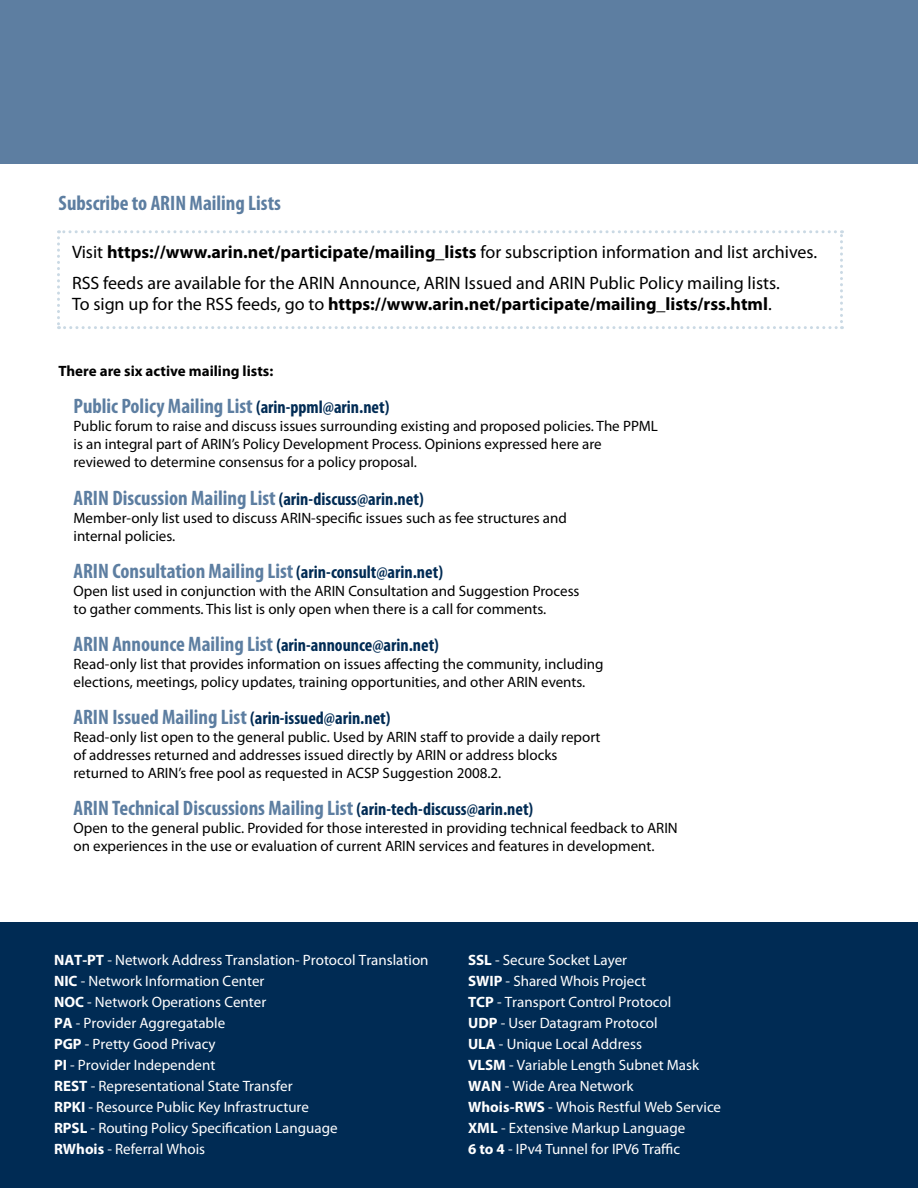
<style>
.page{position:relative;width:918px;height:1188px;background:#fff}
.page>*{position:absolute;margin:0;border:0;box-sizing:border-box;transform-origin:0 0}
.t1{font:700 condensed 21px "Myriad Pro";color:#5d7ea1}
.t2{font:18px/30.6px "Myriad Pro";color:#000}
.t3{font:700 condensed 18px "Myriad Pro";color:#002b54}
.t4{font:700 18px "Myriad Pro";color:#000}
.t5{font:15px/18px "Myriad Pro";color:#000}
.t6{font:15px/21px "Myriad Pro";color:#fff}
.t7{font:700 15px "Myriad Pro";color:#000}
.s1{font-weight:700}
.s2{font-weight:400}
.s3{font-size:18px;color:#002b54}
.s4{font-size:21px;color:#5d7ea1}
</style>
<div class="page">
<div style="left:0;top:0;width:918px;height:164px;background:#5d7ea1"></div>
<div style="left:0;top:922px;width:918px;height:266px;background:#002b54"></div>
<svg style="left:57px;top:230px;width:786px;height:99px"></svg>
<h1 class="t1" style="left:58px;top:190px;width:224px">Subscribe to ARIN Mailing Lists</h1>
<p class="t2" style="left:72px;top:236px;width:747px">Visit <span class="s1">https://www.arin.net/participate/mailing_lists</span> for subscription information and list archives.<br>RSS feeds are available for the ARIN Announce, ARIN Issued and ARIN Public Policy mailing lists.</p>
<p class="t4" style="left:72px;top:292px;width:701px"><span class="s2">To sign up for the RSS feeds, go to</span> https://www.arin.net/participate/mailing_lists/rss.html<span class="s2">.</span></p>
<p class="t7" style="left:58px;top:361px;width:216px">There are six active mailing lists:</p>
<h1 class="t1" style="left:74px;top:393px;width:317px">Public Policy Mailing List <span class="s3">(arin-ppml@arin.net)</span></h1>
<p class="t5" style="left:74px;top:417px;width:586px">Public forum to raise and discuss issues surrounding existing and proposed policies. The PPML is an integral part of ARIN’s Policy Development Process. Opinions expressed here are reviewed to determine consensus for a policy proposal.</p>
<h1 class="t1" style="left:74px;top:485px;width:352px">ARIN Discussion Mailing List <span class="s3">(arin-discuss@arin.net)</span></h1>
<p class="t5" style="left:74px;top:508px;width:495px">Member-only list used to discuss ARIN-specific issues such as fee structures and internal policies.</p>
<h1 class="t1" style="left:74px;top:558px;width:371px">ARIN Consultation Mailing List <span class="s3">(arin-consult@arin.net)</span></h1>
<p class="t5" style="left:74px;top:582px;width:508px">Open list used in conjunction with the ARIN Consultation and Suggestion Process to gather comments. This list is only open when there is a call for comments.</p>
<p class="t3" style="left:74px;top:634px;width:367px"><span class="s4">ARIN Announce Mailing List</span> (arin-announce@arin.net)</p>
<p class="t5" style="left:74px;top:655px;width:532px">Read-only list that provides information on issues affecting the community, including elections, meetings, policy updates, training opportunities, and other ARIN events.</p>
<p class="t3" style="left:74px;top:707px;width:319px"><span class="s4">ARIN Issued Mailing List</span> (arin-issued@arin.net)</p>
<p class="t5" style="left:74px;top:728px;width:529px">Read-only list open to the general public. Used by ARIN staff to provide a daily report of addresses returned and addresses issued directly by ARIN or address blocks returned to ARIN’s free pool as requested in ACSP Suggestion 2008.2.</p>
<h1 class="t1" style="left:74px;top:795px;width:461px">ARIN Technical Discussions Mailing List <span class="s3">(arin-tech-discuss@arin.net)</span></h1>
<p class="t5" style="left:74px;top:819px;width:606px">Open to the general public. Provided for those interested in providing technical feedback to ARIN on experiences in the use or evaluation of current ARIN services and features in development.</p>
<p class="t6" style="left:54px;top:950px;width:376px"><span class="s1">NAT-PT</span> - Network Address Translation- Protocol Translation <span class="s1">NIC</span> - Network Information Center<br><span class="s1">NOC</span> - Network Operations Center<br><span class="s1">PA</span> - Provider Aggregatable<br><span class="s1">PGP</span> - Pretty Good Privacy<br><span class="s1">PI</span> - Provider Independent<br><span class="s1">REST</span> - Representational State Transfer<br><span class="s1">RPKI</span> - Resource Public Key Infrastructure<br><span class="s1">RPSL</span> - Routing Policy Specification Language<br><span class="s1">RWhois</span> - Referral Whois</p>
<p class="t6" style="left:468px;top:950px;width:255px"><span class="s1">SSL</span> - Secure Socket Layer<br><span class="s1">SWIP</span> - Shared Whois Project<br><span class="s1">TCP</span> - Transport Control Protocol<br><span class="s1">UDP</span> - User Datagram Protocol<br><span class="s1">ULA</span> - Unique Local Address<br><span class="s1">VLSM</span> - Variable Length Subnet Mask<br><span class="s1">WAN</span> - Wide Area Network<br><span class="s1">Whois-RWS</span> - Whois Restful Web Service<br><span class="s1">XML</span> - Extensive Markup Language<br><span class="s1">6 to 4</span> - IPv4 Tunnel for IPV6 Traffic</p>
</div>
